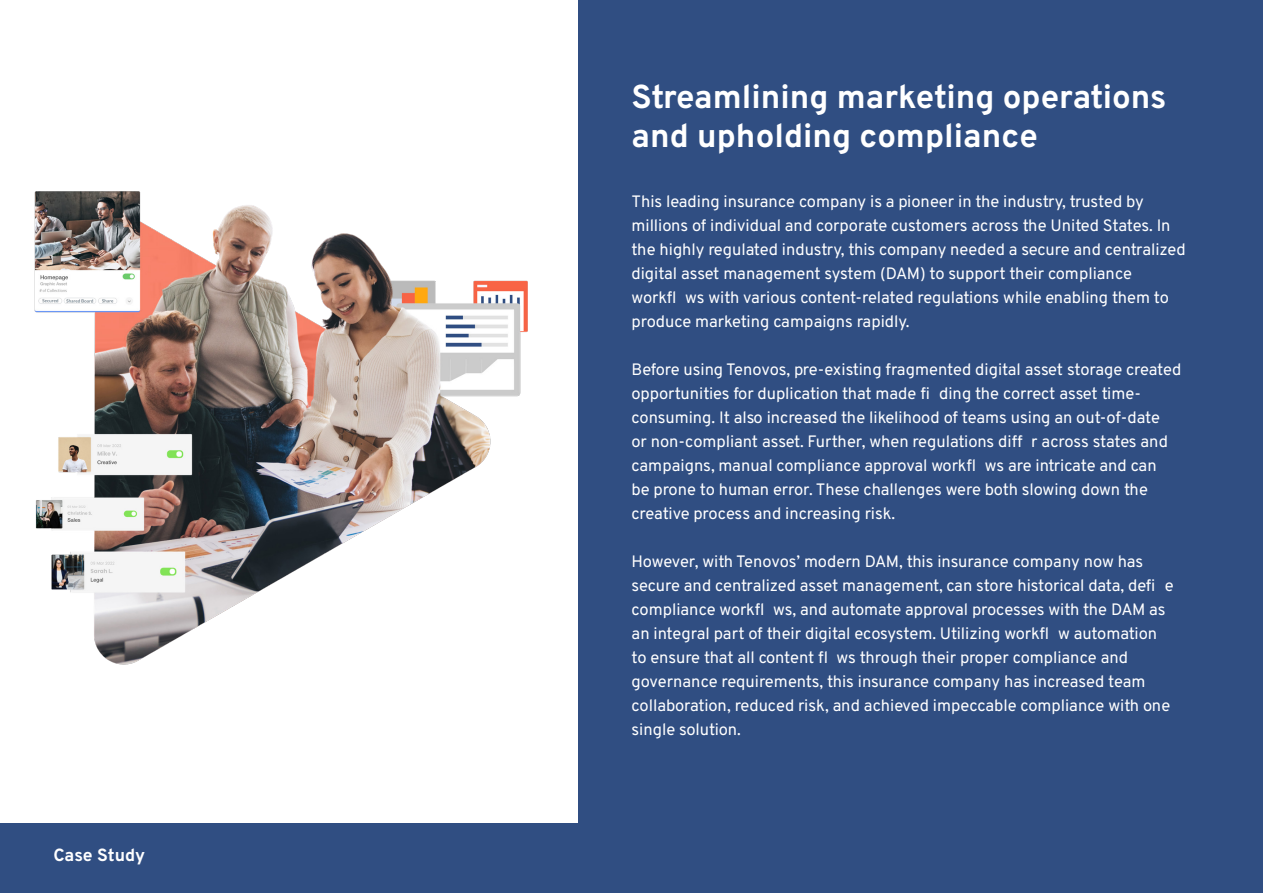
<style>
.page{position:relative;width:1263px;height:893px;background:#fff}
.page>*{position:absolute;margin:0;border:0;box-sizing:border-box;transform-origin:0 0}
.Title_1{font:700 33.15px/39px "Overpass";color:#fff}
.Title_1-2{font:700 17.55px "Overpass";color:#fff}
.Body_text_1_-_left_justify{font:16.5px/24px "Overpass";color:#fff}
</style>
<div class="page">
<div style="left:578px;top:0;width:685px;height:893px;background:#304e82"></div>
<div style="left:0;top:824px;width:1263px;height:69px;background:#304e82"></div>
<img style="left:34px;top:191px;width:494px;height:473px">
<p class="Title_1-2" style="left:53px;top:841px;width:93px">Case Study</p>
<p class="Title_1" style="left:631px;top:76px;width:537px">Streamlining marketing operations and upholding compliance</p>
<p class="Body_text_1_-_left_justify" style="left:631px;top:189px;width:556px">This leading insurance company is a pioneer in the industry, trusted by millions of individual and corporate customers across the United States. In the highly regulated industry, this company needed a secure and centralized digital asset management system (DAM) to support their compliance<br>workfl ws with various content-related regulations while enabling them to produce marketing campaigns rapidly.</p>
<p class="Body_text_1_-_left_justify" style="left:631px;top:357px;width:551px">Before using Tenovos, pre-existing fragmented digital asset storage created opportunities for duplication that made fi ding the correct asset time&shy;consuming. It also increased the likelihood of teams using an out-of-date<br>or non-compliant asset. Further, when regulations diff r across states and campaigns, manual compliance approval workfl ws are intricate and can<br>be prone to human error. These challenges were both slowing down the creative process and increasing risk.</p>
<p class="Body_text_1_-_left_justify" style="left:631px;top:549px;width:544px">However, with Tenovos’ modern DAM, this insurance company now has secure and centralized asset management, can store historical data, defi e compliance workfl ws, and automate approval processes with the DAM as an integral part of their digital ecosystem. Utilizing workfl w automation to ensure that all content fl ws through their proper compliance and governance requirements, this insurance company has increased team collaboration, reduced risk, and achieved impeccable compliance with one single solution.</p>
</div>
